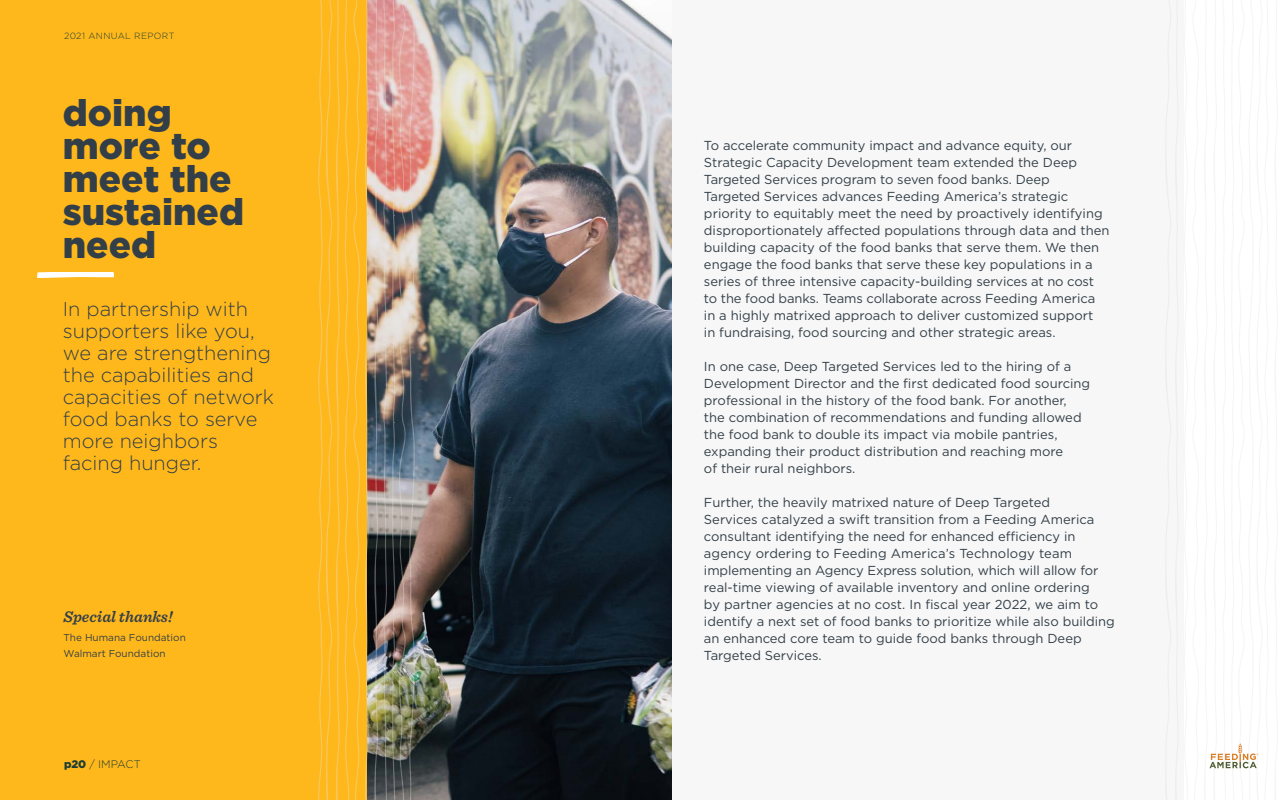
<style>
.page{position:relative;width:1280px;height:800px;background:#fff}
.page>*{position:absolute;margin:0;border:0;box-sizing:border-box;transform-origin:0 0}
.t1{font:900 37px/33px "Gotham";color:#333f48}
.t2{font:300 20px/22px "Gotham";color:#333f48}
.t3{font:italic 600 16px "Sentinel";color:#333f48}
.t4{font:13px/17px "Gotham";color:#333f48}
.t5{font:300 11px "Gotham";color:#1d3c34}
.t6{font:10px/16px "Gotham";color:#333f48}
.t7{font:300 9px "Gotham";letter-spacing:.04em;color:#1d3c34}
.s1{font-weight:900}
</style>
<div class="page">
<div style="left:224px;top:0;width:960px;height:800px;background:#f7f7f7"></div>
<img style="left:416px;top:0;width:256px;height:800px">
<div style="left:0;top:0;width:367px;height:800px;background:#ffb81c"></div>
<div style="left:1164px;top:0;width:116px;height:800px;background:#fff"></div>
<svg style="left:1209px;top:743px;width:49px;height:25px"></svg>
<img style="left:318px;top:0;width:98px;height:800px">
<svg style="left:37px;top:272px;width:77px;height:6px"></svg>
<p class="t7" style="left:64px;top:30px;width:112px">2021 ANNUAL REPORT</p>
<h1 class="t1" style="left:63px;top:96px;width:183px">doing more to meet the sustained need</h1>
<h2 class="t2" style="left:63px;top:297px;width:213px">In partnership with supporters like you, we are strengthening the capabilities and capacities of network food banks to serve more neighbors facing hunger.</h2>
<p class="t3" style="left:64px;top:605px;width:111px">Special thanks!</p>
<p class="t6" style="left:64px;top:630px;width:124px">The Humana Foundation<br>Walmart Foundation</p>
<p class="t5" style="left:64px;top:757px;width:78px"><span class="s1">p20</span> / IMPACT</p>
<p class="t4" style="left:704px;top:137px;width:407px">To accelerate community impact and advance equity, our Strategic Capacity Development team extended the Deep Targeted Services program to seven food banks. Deep<br>Targeted Services advances Feeding America’s strategic priority to equitably meet the need by proactively identifying disproportionately affected populations through data and then building capacity of the food banks that serve them. We then engage the food banks that serve these key populations in a series of three intensive capacity-building services at no cost to the food banks. Teams collaborate across Feeding America in a highly matrixed approach to deliver customized support<br>in fundraising, food sourcing and other strategic areas.</p>
<p class="t4" style="left:704px;top:358px;width:388px">In one case, Deep Targeted Services led to the hiring of a Development Director and the first dedicated food sourcing professional in the history of the food bank. For another, the combination of recommendations and funding allowed the food bank to double its impact via mobile pantries, expanding their product distribution and reaching more<br>of their rural neighbors.</p>
<p class="t4" style="left:704px;top:494px;width:412px">Further, the heavily matrixed nature of Deep Targeted<br>Services catalyzed a swift transition from a Feeding America consultant identifying the need for enhanced efficiency in agency ordering to Feeding America’s Technology team implementing an Agency Express solution, which will allow for real-time viewing of available inventory and online ordering<br>by partner agencies at no cost. In fiscal year 2022, we aim to identify a next set of food banks to prioritize while also building an enhanced core team to guide food banks through Deep Targeted Services.</p>
</div>
